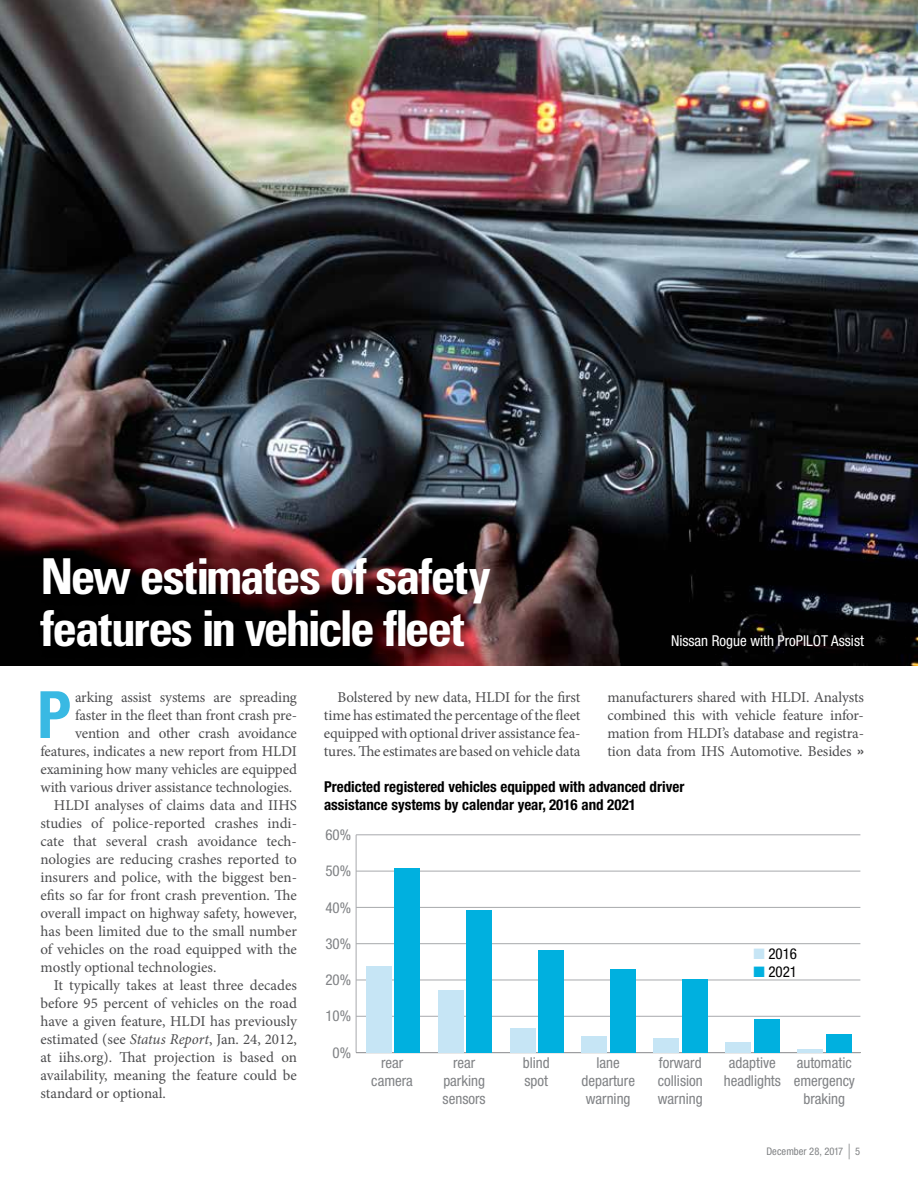
<style>
.page{position:relative;width:918px;height:1188px;background:#fff}
.page>*{position:absolute;margin:0;border:0;box-sizing:border-box;transform-origin:0 0}
.t1{font:700 condensed 65.4px "Helvetica Neue LT Pro";color:#39b9e3}
.t2{font:700 condensed 49.5px/52.5px "Univers LT Std";letter-spacing:-.035em;color:#fff}
.t3{font:15px/18px "Minion Pro";letter-spacing:-.005em;color:#4c4c4e;text-align:justify}
.t4{font:condensed 15px/18px "Helvetica Neue LT Pro";color:#808285;text-align:center}
.t5{font:700 condensed 15px/18px "Helvetica Neue LT Pro";color:#000}
.t6{font:condensed 15px "Helvetica Neue LT Pro";color:#fff}
.t7{font:condensed 15px "Helvetica Neue LT Pro";color:#000}
.t8{font:condensed 10.5px "Helvetica Neue LT Pro";letter-spacing:.005em;color:#808284}
.s1{font-style:italic}
.s2{font-family:"Helvetica Neue LT Pro";font-weight:500}
.s3{color:#c6e5f5}
.s4{color:#00b0df}
.s5{font-size:21px}
</style>
<div class="page">
<img style="left:0;top:0;width:918px;height:666px">
<div style="left:38px;top:555px;width:465px;height:105px;background:#000;opacity:.35"></div>
<hr style="left:356px;top:835px;width:1px;height:218px;background:#a7a9ac">
<hr style="left:356px;top:1052px;width:504px;height:1px;background:#a7a9ac">
<hr style="left:356px;top:1016px;width:504px;height:1px;background:#a7a9ac">
<hr style="left:356px;top:980px;width:504px;height:1px;background:#a7a9ac">
<hr style="left:356px;top:943px;width:504px;height:1px;background:#a7a9ac">
<hr style="left:356px;top:907px;width:504px;height:1px;background:#a7a9ac">
<hr style="left:356px;top:871px;width:504px;height:1px;background:#a7a9ac">
<hr style="left:356px;top:834px;width:504px;height:1px;background:#a7a9ac">
<div style="left:394px;top:869px;width:26px;height:184px;background:#00b0df"></div>
<div style="left:466px;top:910px;width:26px;height:143px;background:#00b0df"></div>
<div style="left:538px;top:950px;width:26px;height:103px;background:#00b0df"></div>
<div style="left:610px;top:969px;width:26px;height:84px;background:#00b0df"></div>
<div style="left:682px;top:979px;width:26px;height:74px;background:#00b0df"></div>
<div style="left:754px;top:1019px;width:26px;height:34px;background:#00b0df"></div>
<div style="left:826px;top:1034px;width:26px;height:19px;background:#00b0df"></div>
<div style="left:366px;top:966px;width:26px;height:87px;background:#c6e5f5"></div>
<div style="left:438px;top:991px;width:26px;height:62px;background:#c6e5f5"></div>
<div style="left:510px;top:1028px;width:26px;height:25px;background:#c6e5f5"></div>
<div style="left:581px;top:1036px;width:26px;height:17px;background:#c6e5f5"></div>
<div style="left:653px;top:1038px;width:26px;height:15px;background:#c6e5f5"></div>
<div style="left:725px;top:1042px;width:26px;height:11px;background:#c6e5f5"></div>
<hr style="left:797px;top:1049px;width:26px;height:4px;background:#c6e5f5">
<h2 class="t2" style="left:40px;top:550px;width:452px">New estimates of safety features in vehicle fleet</h2>
<p class="t6" style="left:671px;top:632px;width:194px">Nissan Rogue with ProPILOT Assist</p>
<h1 class="t1" style="left:37px;top:675px;width:35px">P</h1>
<p class="t3" style="left:75px;top:688px;width:223px">arking assist systems are spreading</p>
<p class="t3" style="left:75px;top:706px;width:223px">faster in the fleet than front crash pre-</p>
<p class="t3" style="left:75px;top:724px;width:223px">vention and other crash avoidance</p>
<p class="t3" style="left:40px;top:742px;width:258px">features, indicates a new report from HLDI</p>
<p class="t3" style="left:40px;top:760px;width:258px">examining how many vehicles are equipped</p>
<p class="t3" style="left:40px;top:778px;width:253px">with various driver assistance technologies.</p>
<p class="t3" style="left:54px;top:796px;width:244px">HLDI analyses of claims data and IIHS</p>
<p class="t3" style="left:40px;top:814px;width:258px">studies of police-reported crashes indi-</p>
<p class="t3" style="left:40px;top:832px;width:258px">cate that several crash avoidance tech-</p>
<p class="t3" style="left:40px;top:850px;width:258px">nologies are reducing crashes reported to</p>
<p class="t3" style="left:40px;top:868px;width:258px">insurers and police, with the biggest ben-</p>
<p class="t3" style="left:40px;top:886px;width:258px">efits so far for front crash prevention. The</p>
<p class="t3" style="left:40px;top:904px;width:258px">overall impact on highway safety, however,</p>
<p class="t3" style="left:40px;top:922px;width:258px">has been limited due to the small number</p>
<p class="t3" style="left:40px;top:940px;width:258px">of vehicles on the road equipped with the</p>
<p class="t3" style="left:40px;top:958px;width:178px">mostly optional technologies.</p>
<p class="t3" style="left:54px;top:976px;width:245px">It typically takes at least three decades</p>
<p class="t3" style="left:40px;top:994px;width:258px">before 95 percent of vehicles on the road</p>
<p class="t3" style="left:40px;top:1012px;width:258px">have a given feature, HLDI has previously</p>
<p class="t3" style="left:40px;top:1030px;width:258px">estimated (see <span class="s1">Status Report</span>, Jan. 24, 2012,</p>
<p class="t3" style="left:40px;top:1048px;width:258px">at iihs.org). That projection is based on</p>
<p class="t3" style="left:40px;top:1066px;width:258px">availability, meaning the feature could be</p>
<p class="t3" style="left:40px;top:1084px;width:127px">standard or optional.</p>
<p class="t3" style="left:324px;top:688px;width:258px;text-indent:13px">Bolstered by new data, HLDI for the first time has estimated the percentage of the fleet equipped with optional driver assistance fea&shy;tures. The estimates are based on vehicle data</p>
<p class="t3" style="left:607px;top:688px;width:258px">manufacturers shared with HLDI. Analysts combined this with vehicle feature infor&shy;mation from HLDI’s database and registra&shy;tion data from IHS Automotive. Besides <span class="s2">»</span></p>
<p class="t5" style="left:324px;top:777px;width:362px">Predicted registered vehicles equipped with advanced driver assistance systems by calendar year, 2016 and 2021</p>
<p class="t4" style="left:325px;top:826px;width:27px">60%</p>
<p class="t4" style="left:325px;top:862px;width:27px">50%</p>
<p class="t4" style="left:325px;top:898px;width:27px">40%</p>
<p class="t4" style="left:325px;top:935px;width:27px">30%</p>
<p class="t4" style="left:325px;top:971px;width:27px">20%</p>
<p class="t4" style="left:325px;top:1007px;width:27px">10%</p>
<p class="t4" style="left:333px;top:1043px;width:20px">0%</p>
<p class="t4" style="left:371px;top:1054px;width:43px">rear camera</p>
<p class="t4" style="left:443px;top:1054px;width:45px">rear parking sensors</p>
<p class="t4" style="left:523px;top:1054px;width:28px;text-align:left">blind spot</p>
<p class="t7" style="left:753px;top:945px;width:45px"><span class="s3">■</span> 2016</p>
<p class="t7" style="left:753px;top:963px;width:45px"><span class="s4">■</span> 2021</p>
<p class="t4" style="left:581px;top:1054px;width:55px">lane departure warning</p>
<p class="t4" style="left:658px;top:1054px;width:46px;text-align:justify">forward collision warning</p>
<p class="t4" style="left:724px;top:1054px;width:59px">adaptive headlights</p>
<p class="t4" style="left:794px;top:1054px;width:63px">automatic emergency braking</p>
<p class="t8" style="left:766px;top:1145px;width:95px">December 28, 2017 <span class="s5">|</span> 5</p>
</div>
